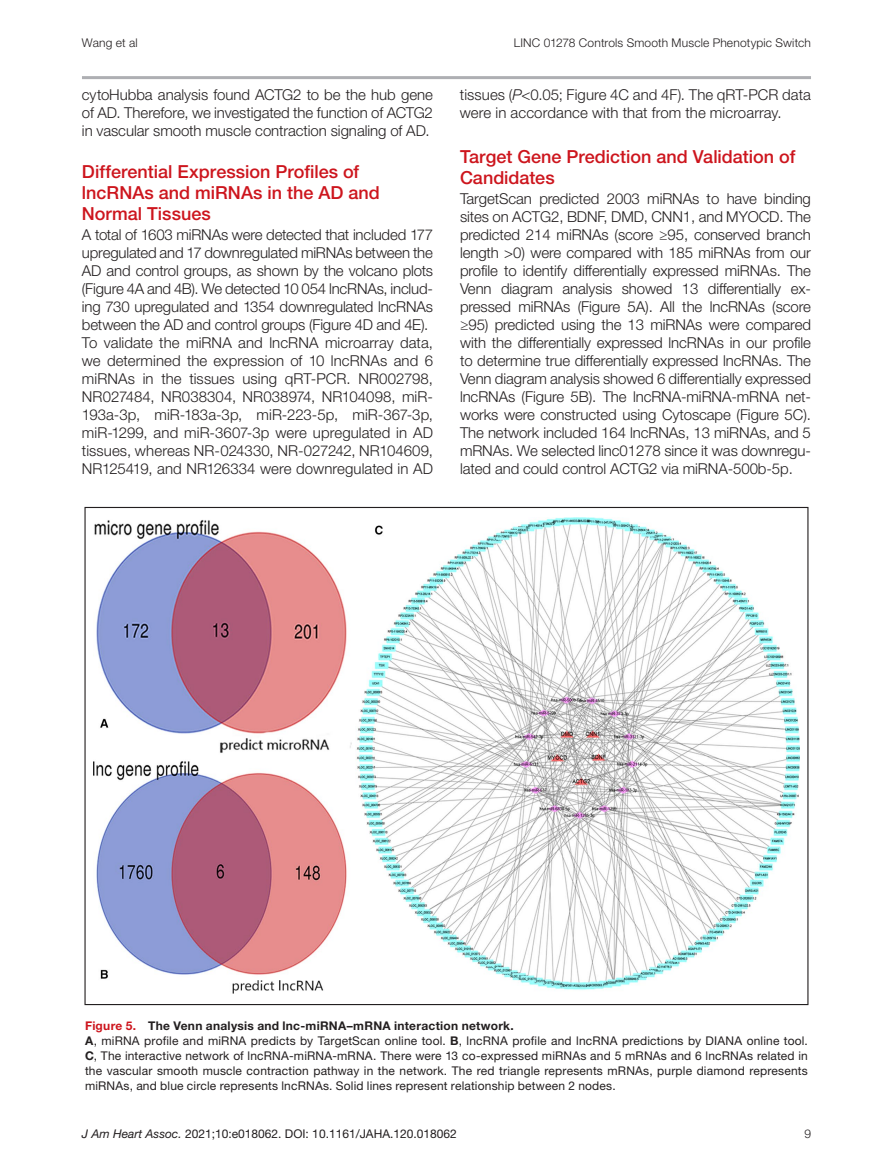
<style>
.page{position:relative;width:893px;height:1174px;background:#fff}
.page>*{position:absolute;margin:0;border:0;box-sizing:border-box;transform-origin:0 0}
.t1{font:500 18px/21px "Helvetica Neue LT Std";color:#cd151d}
.t2{font:300 15px/18px "Helvetica Neue LT Std";letter-spacing:-.005em;color:#231f20;text-align:justify}
.t3{font:12px/15px "Helvetica Neue LT Std";letter-spacing:.015em;color:#231f20}
.t4{font:300 12px "Helvetica Neue LT Std";letter-spacing:.015em;color:#231f20}
.s1{font-style:italic}
.s2{font-weight:700;color:#cd151d}
.s3{font-weight:700}
</style>
<div class="page">
<img style="left:94px;top:517px;width:705px;height:477px">
<hr style="left:82px;top:76px;width:729px;height:3px;background:#aeafb3">
<p class="t4" style="left:82px;top:35px;width:57px">Wang et al</p>
<p class="t4" style="left:514px;top:35px;width:299px">LINC 01278 Controls Smooth Muscle Phenotypic Switch</p>
<p class="t2" style="left:82px;top:85px;width:352px">cytoHubba analysis found ACTG2 to be the hub gene of AD. Therefore, we investigated the function of ACTG2 in vascular smooth muscle contraction signaling of AD.</p>
<p class="t1" style="left:82px;top:161px;width:299px">Differential Expression Profiles of lncRNAs and miRNAs in the AD and<br>Normal Tissues</p>
<p class="t2" style="left:82px;top:226px;width:353px;text-align:left">A total of 1603 miRNAs were detected that included 177 upregulated and 17 downregulated miRNAs between the AD and control groups, as shown by the volcano plots (Figure 4A and 4B). We detected 10 054 lncRNAs, includ&shy;ing 730 upregulated and 1354 downregulated lncRNAs between the AD and control groups (Figure 4D and 4E).<br>To validate the miRNA and lncRNA microarray data, we determined the expression of 10 lncRNAs and 6 miRNAs in the tissues using qRT-PCR. NR002798, NR027484, NR038304, NR038974, NR104098, miR-193a-3p, miR-183a-3p, miR-223-5p, miR-367-3p, miR-1299, and miR-3607-3p were upregulated in AD tissues, whereas NR-024330, NR-027242, NR104609, NR125419, and NR126334 were downregulated in AD</p>
<p class="t2" style="left:460px;top:85px;width:352px">tissues (<span class="s1">P</span>&lt;0.05; Figure 4C and 4F). The qRT-PCR data were in accordance with that from the microarray.</p>
<p class="t1" style="left:460px;top:146px;width:337px">Target Gene Prediction and Validation of<br>Candidates</p>
<p class="t2" style="left:460px;top:190px;width:353px">TargetScan predicted 2003 miRNAs to have binding sites on ACTG2, BDNF, DMD, CNN1, and MYOCD. The predicted 214 miRNAs (score ≥95, conserved branch length &gt;0) were compared with 185 miRNAs from our profile to identify differentially expressed miRNAs. The Venn diagram analysis showed 13 differentially ex&shy;pressed miRNAs (Figure 5A). All the lncRNAs (score ≥95) predicted using the 13 miRNAs were compared with the differentially expressed lncRNAs in our profile to determine true differentially expressed lncRNAs. The Venn diagram analysis showed 6 differentially expressed lncRNAs (Figure 5B). The lncRNA-miRNA-mRNA net&shy;works were constructed using Cytoscape (Figure 5C).<br>The network included 164 lncRNAs, 13 miRNAs, and 5 mRNAs. We selected linc01278 since it was downregu&shy;lated and could control ACTG2 via miRNA-500b-5p.</p>
<p class="t3" style="left:85px;top:1018px;width:724px"><span class="s2">Figure 5.</span> <span class="s3">The Venn analysis and lnc-miRNA–mRNA interaction network.<br>A</span>, miRNA profile and miRNA predicts by TargetScan online tool. <span class="s3">B</span>, lncRNA profile and lncRNA predictions by DIANA online tool.<br><span class="s3">C</span>, The interactive network of lncRNA-miRNA-mRNA. There were 13 co-expressed miRNAs and 5 mRNAs and 6 lncRNAs related in the vascular smooth muscle contraction pathway in the network. The red triangle represents mRNAs, purple diamond represents miRNAs, and blue circle represents lncRNAs. Solid lines represent relationship between 2 nodes.</p>
<p class="t3" style="left:82px;top:1126px;width:376px"><span class="s1">J Am Heart Assoc.</span> 2021;10:e018062. DOI: 10.1161/JAHA.120.018062</p>
<p class="t4" style="left:804px;top:1126px;width:8px">9</p>
</div>
